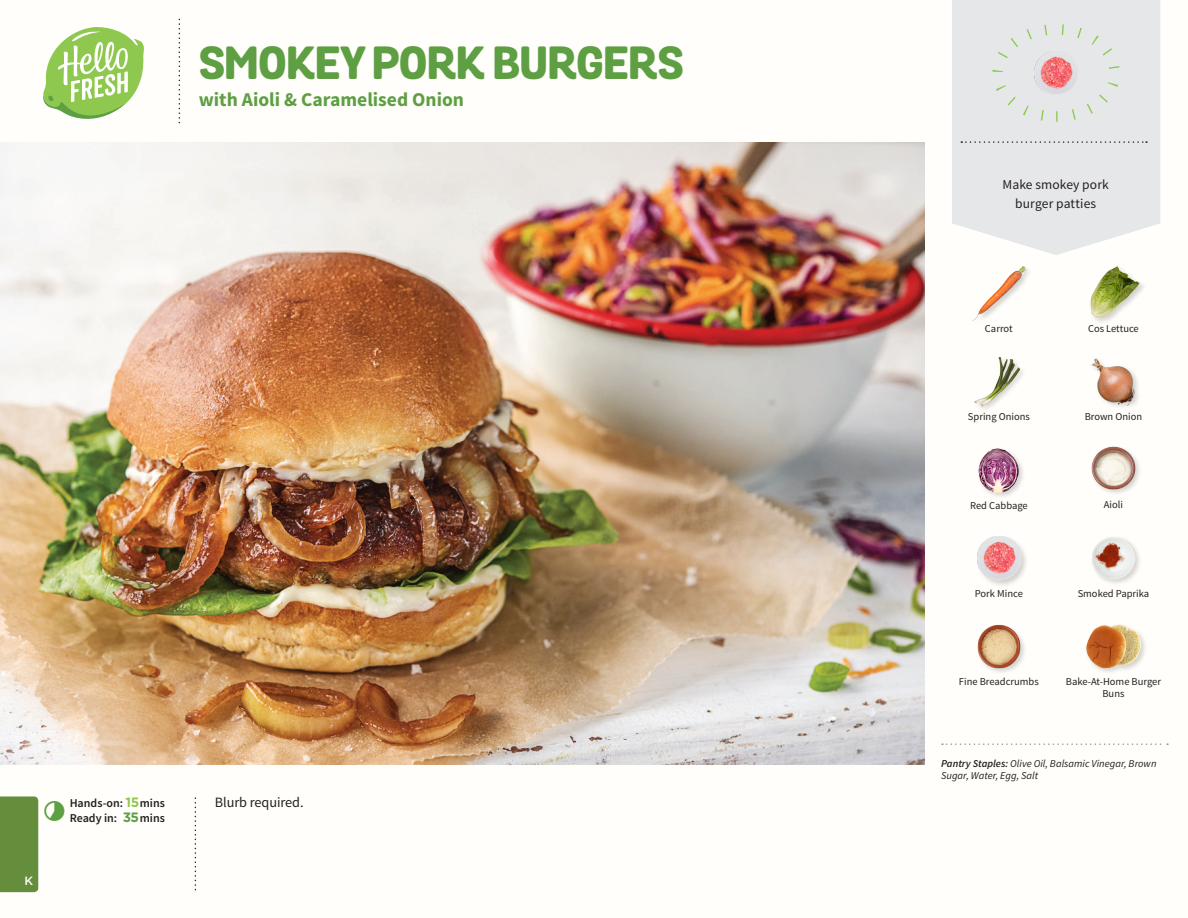
<style>
.page{position:relative;width:1188px;height:918px;background:#fffefa}
.page>*{position:absolute;margin:0;border:0;box-sizing:border-box;transform-origin:0 0}
.T11_FUSION{font:800 45px "Grota Rounded";letter-spacing:-.01em;color:#5e9f43}
.T11_FUSION-2{font:700 19.5px "Source Sans Pro";color:#5e9f43}
._05_Story{font:14.25px "Source Sans Pro";letter-spacing:-.005em;color:#231f20}
._02_Hello{font:13.5px/18.9px "Source Sans Pro";letter-spacing:.01em;color:#231f20;text-align:center}
._04_Intro{font:600 12px "Source Sans Pro";color:#231f20}
.T16_ITALIAN{font:500 12px "Gotham";color:#fff}
._18_FRONT_ingredient{font:10.5px/12px "Source Sans Pro";color:#231f20;text-align:center}
._18_FRONT_ingredient-2{font:italic 10.5px/12px "Source Sans Pro";color:#231f20}
.s1{font-family:"Gotham";font-weight:700;font-size:13.5px;color:#8fc84e}
.s2{font-family:"Gotham";font-weight:700;font-size:13.5px;color:#5e9f43}
.s3{font-weight:600}
</style>
<div class="page">
<div style="left:0;top:796px;width:38px;height:96px;background:#648d3c"></div>
<svg style="left:43px;top:27px;width:101px;height:92px"></svg>
<svg style="left:952px;top:0;width:208px;height:255px;background:#e7e8e9"></svg>
<svg style="left:961px;top:141px;width:186px;height:2px"></svg>
<img style="left:1028px;top:44px;width:57px;height:57px">
<div style="left:992px;top:24px;width:128px;height:98px;border:11px dashed #8fc84e;border-radius:50%"></div>
<img style="left:0;top:142px;width:925px;height:623px">
<img style="left:1091px;top:446px;width:48px;height:47px">
<img style="left:978px;top:448px;width:45px;height:49px">
<img style="left:1090px;top:266px;width:52px;height:56px">
<img style="left:972px;top:266px;width:55px;height:55px">
<img style="left:1091px;top:358px;width:47px;height:49px">
<img style="left:974px;top:357px;width:49px;height:52px">
<div style="left:1085px;top:623px;width:62px;height:52px;background:#231f20;opacity:.2"></div>
<img style="left:1085px;top:623px;width:57px;height:52px">
<img style="left:977px;top:624px;width:48px;height:48px">
<img style="left:1092px;top:537px;width:47px;height:46px">
<img style="left:977px;top:536px;width:49px;height:49px">
<svg style="left:942px;top:743px;width:226px;height:2px"></svg>
<p class="T11_FUSION" style="left:199px;top:28px;width:486px">SMOKEY PORK BURGERS</p>
<p class="T11_FUSION-2" style="left:199px;top:87px;width:267px">with Aioli &amp; Caramelised Onion</p>
<p class="T16_ITALIAN" style="left:25px;top:873px;width:10px">K</p>
<p class="_04_Intro" style="left:70px;top:796px;width:97px">Hands-on: <span class="s1">15</span>mins</p>
<p class="_04_Intro" style="left:70px;top:811px;width:97px">Ready in: <span class="s2">35</span>mins</p>
<p class="_05_Story" style="left:215px;top:794px;width:90px">Blurb required.</p>
<p class="_02_Hello" style="left:1003px;top:175px;width:108px">Make smokey pork burger patties</p>
<p class="_18_FRONT_ingredient" style="left:985px;top:323px;width:29px">Carrot</p>
<p class="_18_FRONT_ingredient" style="left:1088px;top:322px;width:52px">Cos Lettuce</p>
<p class="_18_FRONT_ingredient" style="left:968px;top:411px;width:63px">Spring Onions</p>
<p class="_18_FRONT_ingredient" style="left:1085px;top:411px;width:59px">Brown Onion</p>
<p class="_18_FRONT_ingredient" style="left:970px;top:499px;width:59px">Red Cabbage</p>
<p class="_18_FRONT_ingredient" style="left:1104px;top:499px;width:21px">Aioli</p>
<p class="_18_FRONT_ingredient" style="left:975px;top:588px;width:50px">Pork Mince</p>
<p class="_18_FRONT_ingredient" style="left:1078px;top:588px;width:73px">Smoked Paprika</p>
<p class="_18_FRONT_ingredient" style="left:959px;top:676px;width:81px">Fine Breadcrumbs</p>
<p class="_18_FRONT_ingredient" style="left:1066px;top:676px;width:97px">Bake-At-Home Burger<br>Buns</p>
<p class="_18_FRONT_ingredient-2" style="left:941px;top:757px;width:217px"><span class="s3">Pantry Staples:</span> Olive Oil, Balsamic Vinegar, Brown<br>Sugar, Water, Egg, Salt</p>
</div>
